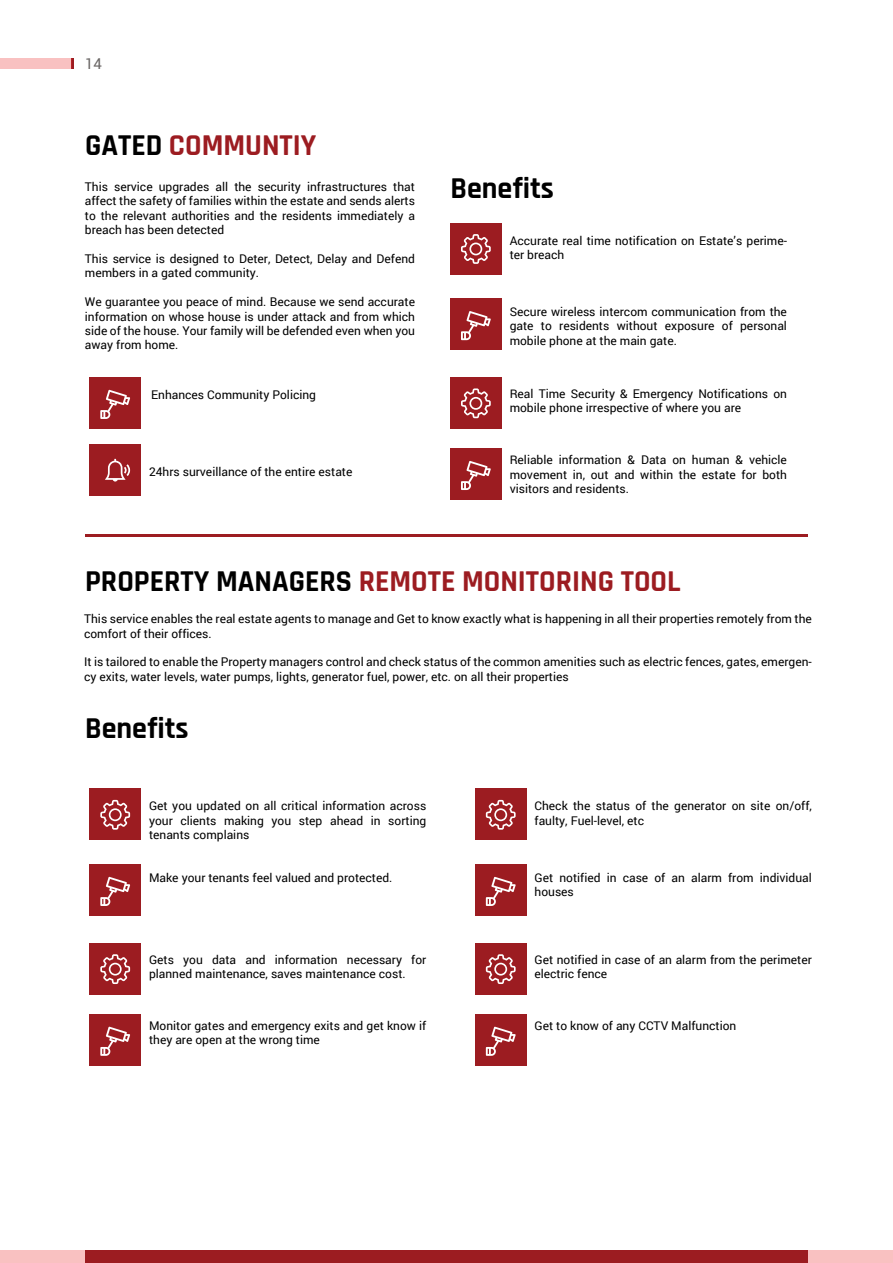
<style>
.page{position:relative;width:893px;height:1263px;background:#fff}
.page>*{position:absolute;margin:0;border:0;box-sizing:border-box;transform-origin:0 0}
.t1{font:700 30px "Rajdhani";color:#9c1c21}
.t2{font:700 30px "Rajdhani";color:#000}
.t3{font:15px "Roboto";color:#6a6665}
.t4{font:12px/14.4px "Roboto";color:#000}
.s1{color:#000}
</style>
<div class="page">
<div style="left:0;top:1250px;width:893px;height:13px;background:#f9c1c1"></div>
<div style="left:85px;top:1250px;width:723px;height:13px;background:#9c1c21"></div>
<hr style="left:85px;top:534px;width:723px;height:2px;background:#9c1c21">
<svg style="left:71px;top:58px;width:3px;height:11px"></svg>
<div style="left:0;top:58px;width:71px;height:11px;background:#f9c1c1"></div>
<div style="left:450px;top:377px;width:51px;height:51px;background:#9c1c21"></div>
<svg style="left:461px;top:388px;width:30px;height:30px"></svg>
<div style="left:90px;top:445px;width:51px;height:51px;background:#9c1c21"></div>
<div style="left:90px;top:377px;width:51px;height:51px;background:#9c1c21"></div>
<svg style="left:105px;top:459px;width:25px;height:22px"></svg>
<svg style="left:100px;top:390px;width:30px;height:29px"></svg>
<div style="left:450px;top:448px;width:51px;height:51px;background:#9c1c21"></div>
<svg style="left:461px;top:461px;width:30px;height:29px"></svg>
<div style="left:450px;top:223px;width:51px;height:51px;background:#9c1c21"></div>
<svg style="left:461px;top:234px;width:30px;height:30px"></svg>
<div style="left:450px;top:299px;width:51px;height:51px;background:#9c1c21"></div>
<svg style="left:461px;top:311px;width:30px;height:29px"></svg>
<div style="left:90px;top:943px;width:51px;height:51px;background:#9c1c21"></div>
<svg style="left:100px;top:954px;width:30px;height:30px"></svg>
<div style="left:90px;top:1014px;width:51px;height:51px;background:#9c1c21"></div>
<svg style="left:100px;top:1026px;width:30px;height:30px"></svg>
<div style="left:90px;top:789px;width:51px;height:51px;background:#9c1c21"></div>
<svg style="left:100px;top:800px;width:30px;height:30px"></svg>
<div style="left:90px;top:864px;width:51px;height:51px;background:#9c1c21"></div>
<svg style="left:100px;top:877px;width:30px;height:29px"></svg>
<div style="left:475px;top:943px;width:51px;height:51px;background:#9c1c21"></div>
<svg style="left:486px;top:954px;width:30px;height:30px"></svg>
<div style="left:475px;top:1014px;width:51px;height:51px;background:#9c1c21"></div>
<svg style="left:486px;top:1026px;width:30px;height:30px"></svg>
<div style="left:475px;top:789px;width:51px;height:51px;background:#9c1c21"></div>
<svg style="left:486px;top:800px;width:30px;height:30px"></svg>
<div style="left:475px;top:864px;width:51px;height:51px;background:#9c1c21"></div>
<svg style="left:486px;top:877px;width:30px;height:29px"></svg>
<p class="t3" style="left:85px;top:53px;width:18px">14</p>
<h1 class="t1" style="left:85px;top:128px;width:233px"><span class="s1">GATED</span> COMMUNTIY</h1>
<p class="t4" style="left:85px;top:179px;width:332px;text-align:justify">This service upgrades all the security infrastructures that affect the safety of families within the estate and sends alerts to the relevant authorities and the residents immediately a breach has been detected</p>
<p class="t4" style="left:85px;top:251px;width:332px">This service is designed to Deter, Detect, Delay and Defend members in a gated community.</p>
<p class="t4" style="left:85px;top:294px;width:332px;text-align:justify">We guarantee you peace of mind. Because we send accurate information on whose house is under attack and from which side of the house. Your family will be defended even when you away from home.</p>
<p class="t4" style="left:151px;top:387px;width:166px">Enhances Community Policing</p>
<p class="t4" style="left:149px;top:464px;width:205px">24hrs surveillance of the entire estate</p>
<h1 class="t2" style="left:450px;top:170px;width:105px">Benefits</h1>
<p class="t4" style="left:510px;top:233px;width:279px">Accurate real time notification on Estate’s perime&shy;ter breach</p>
<p class="t4" style="left:510px;top:304px;width:279px;text-align:justify">Secure wireless intercom communication from the gate to residents without exposure of personal mobile phone at the main gate.</p>
<p class="t4" style="left:510px;top:386px;width:279px">Real Time Security &amp; Emergency Notifications on mobile phone irrespective of where you are</p>
<p class="t4" style="left:510px;top:452px;width:279px;text-align:justify">Reliable information &amp; Data on human &amp; vehicle movement in, out and within the estate for both visitors and residents.</p>
<h1 class="t1" style="left:85px;top:563px;width:597px"><span class="s1">PROPERTY MANAGERS</span> REMOTE MONITORING TOOL</h1>
<p class="t4" style="left:84px;top:611px;width:729px">This service enables the real estate agents to manage and Get to know exactly what is happening in all their properties remotely from the comfort of their offices.</p>
<p class="t4" style="left:84px;top:654px;width:729px">It is tailored to enable the Property managers control and check status of the common amenities such as electric fences, gates, emergen&shy;cy exits, water levels, water pumps, lights, generator fuel, power, etc. on all their properties</p>
<h1 class="t2" style="left:85px;top:710px;width:105px">Benefits</h1>
<p class="t4" style="left:149px;top:798px;width:279px;text-align:justify">Get you updated on all critical information across your clients making you step ahead in sorting tenants complains</p>
<p class="t4" style="left:149px;top:870px;width:245px">Make your tenants feel valued and protected.</p>
<p class="t4" style="left:535px;top:798px;width:279px">Check the status of the generator on site on/off, faulty, Fuel-level, etc</p>
<p class="t4" style="left:535px;top:870px;width:279px">Get notified in case of an alarm from individual houses</p>
<p class="t4" style="left:149px;top:952px;width:279px">Gets you data and information necessary for planned maintenance, saves maintenance cost.</p>
<p class="t4" style="left:535px;top:952px;width:279px">Get notified in case of an alarm from the perimeter electric fence</p>
<p class="t4" style="left:149px;top:1018px;width:279px">Monitor gates and emergency exits and get know if they are open at the wrong time</p>
<p class="t4" style="left:535px;top:1018px;width:203px">Get to know of any CCTV Malfunction</p>
</div>
